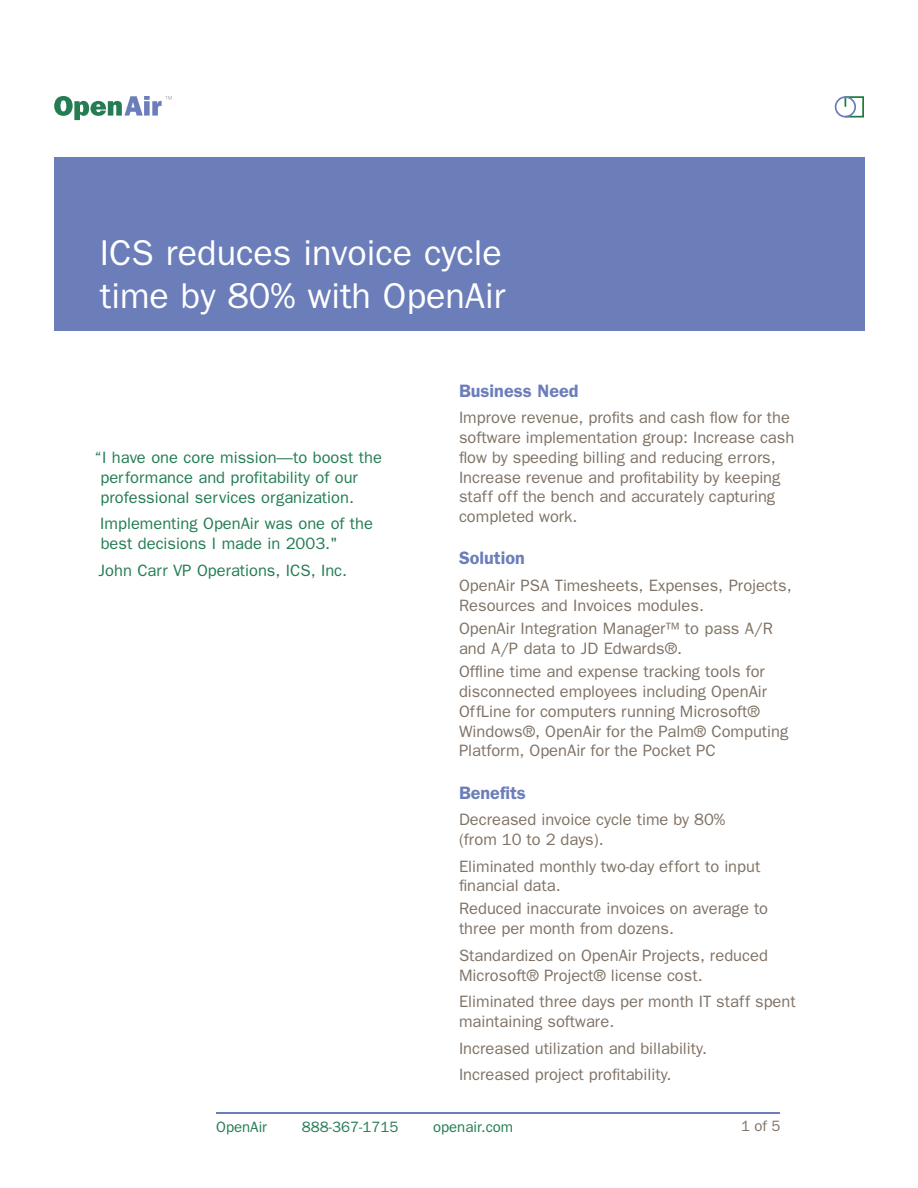
<style>
.page{position:relative;width:918px;height:1188px;background:#fff}
.page>*{position:absolute;margin:0;border:0;box-sizing:border-box;transform-origin:0 0}
.t1{font:36px/43.2px "Franklin Gothic";color:#fff}
.t2{font:600 18px "Franklin Gothic";color:#6b7eba}
.t3{font:16.5px/19.8px "Franklin Gothic";color:#7f7265}
.t4{font:16.5px/19.8px "Franklin Gothic";color:#237c53}
.t5{font:15px "Franklin Gothic";color:#237c53}
.t6{font:15px "Franklin Gothic";color:#7f7265}
</style>
<div class="page">
<svg style="left:54px;top:96px;width:118px;height:24px"></svg>
<svg style="left:844px;top:96px;width:20px;height:22px"></svg>
<div style="left:835px;top:96px;width:21px;height:22px;border:2px solid #6b7eba;border-radius:50%"></div>
<hr style="left:216px;top:1112px;width:564px;height:1px;background:#6b7eba">
<div style="left:54px;top:158px;width:810px;height:173px;background:#6b7eba"></div>
<h1 class="t1" style="left:100px;top:230px;width:407px">ICS reduces invoice cycle time by 80% with OpenAir</h1>
<p class="t4" style="left:100px;top:447px;width:283px;text-indent:-6px">“I have one core mission—to boost the performance and profitability of our professional services organization.</p>
<p class="t4" style="left:100px;top:514px;width:274px">Implementing OpenAir was one of the best decisions I made in 2003."</p>
<p class="t4" style="left:99px;top:560px;width:250px">John Carr VP Operations, ICS, Inc.</p>
<p class="t2" style="left:459px;top:380px;width:121px">Business Need</p>
<p class="t3" style="left:459px;top:407px;width:337px">Improve revenue, profits and cash flow for the software implementation group: Increase cash flow by speeding billing and reducing errors, Increase revenue and profitability by keeping staff off the bench and accurately capturing completed work.</p>
<p class="t2" style="left:459px;top:548px;width:67px">Solution</p>
<p class="t3" style="left:459px;top:575px;width:334px">OpenAir PSA Timesheets, Expenses, Projects,<br>Resources and Invoices modules.</p>
<p class="t3" style="left:459px;top:619px;width:315px">OpenAir Integration Manager™ to pass A/R and A/P data to JD Edwards®.</p>
<p class="t3" style="left:459px;top:661px;width:331px">Offline time and expense tracking tools for disconnected employees including OpenAir OffLine for computers running Microsoft® Windows®, OpenAir for the Palm® Computing Platform, OpenAir for the Pocket PC</p>
<p class="t2" style="left:459px;top:782px;width:68px">Benefits</p>
<p class="t3" style="left:459px;top:809px;width:268px">Decreased invoice cycle time by 80% (from 10 to 2 days).</p>
<p class="t3" style="left:459px;top:856px;width:303px">Eliminated monthly two-day effort to input financial data.</p>
<p class="t3" style="left:459px;top:899px;width:311px">Reduced inaccurate invoices on average to three per month from dozens.</p>
<p class="t3" style="left:459px;top:945px;width:310px">Standardized on OpenAir Projects, reduced<br>Microsoft® Project® license cost.</p>
<p class="t3" style="left:459px;top:991px;width:338px">Eliminated three days per month IT staff spent maintaining software.</p>
<p class="t3" style="left:459px;top:1034px;width:249px;line-height:26.5px">Increased utilization and billability.<br>Increased project profitability.</p>
<p class="t5" style="left:216px;top:1118px;width:53px">OpenAir</p>
<p class="t5" style="left:302px;top:1118px;width:98px">888-367-1715</p>
<p class="t5" style="left:433px;top:1118px;width:82px">openair.com</p>
<p class="t6" style="left:741px;top:1117px;width:41px">1 of 5</p>
</div>
